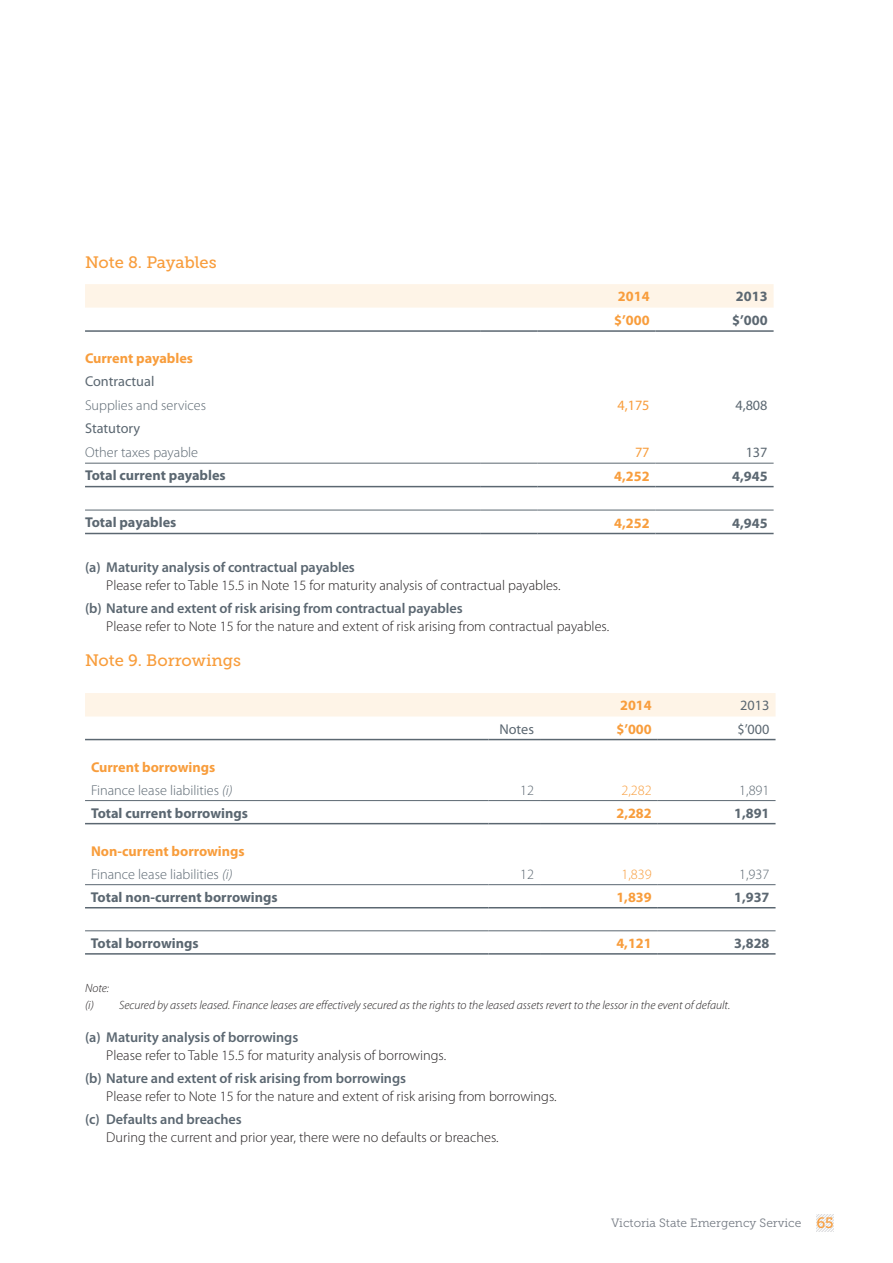
<style>
.page{position:relative;width:893px;height:1263px;background:#fff}
.page>*{position:absolute;margin:0;border:0;box-sizing:border-box;transform-origin:0 0}
.Heading_Level_2{font:16.5px "Museo Slab 500";color:#f89d3c}
.t1{font:300 14.25px/18px "Myriad Pro";color:#231f20}
.t2{font:700 14.25px "Myriad Pro";color:#5b6771}
.Body_Copy{font:300 14.25px "Myriad Pro";color:#5b6771}
.t3{font:700 14.25px "Myriad Pro";color:#f89d3c}
.t4{font:14.25px "Myriad Pro";color:#5b6771}
.t5{font:300 14.25px "Myriad Pro";color:#f89d3c}
.t6{font:14.25px "Myriad Pro";color:#f89d3c}
.Notes{font:italic 300 12px "Myriad Pro";color:#231f20}
.t7{font:12px "Museo Slab 300";color:#757b84}
.s1{font-weight:600;color:#5b6771}
.s2{font-style:italic}
.s3{font-family:"Museo Slab 500";font-size:15px;color:#f89d3c}
</style>
<div class="page">
<svg style="left:816px;top:1214px;width:18px;height:17px"></svg>
<div style="left:85px;top:284px;width:689px;height:24px;background:#fef4e7"></div>
<hr style="left:85px;top:486px;width:396px;height:1px;background:#5b6771">
<hr style="left:481px;top:486px;width:57px;height:1px;background:#5b6771">
<hr style="left:538px;top:486px;width:118px;height:1px;background:#5b6771">
<hr style="left:656px;top:486px;width:118px;height:1px;background:#5b6771">
<hr style="left:85px;top:463px;width:396px;height:1px;background:#5b6771">
<hr style="left:481px;top:463px;width:57px;height:1px;background:#5b6771">
<hr style="left:538px;top:463px;width:118px;height:1px;background:#5b6771">
<hr style="left:656px;top:463px;width:118px;height:1px;background:#5b6771">
<hr style="left:85px;top:330px;width:396px;height:2px;background:#5b6771">
<hr style="left:481px;top:330px;width:57px;height:2px;background:#5b6771">
<hr style="left:538px;top:330px;width:118px;height:2px;background:#5b6771">
<hr style="left:656px;top:330px;width:118px;height:2px;background:#5b6771">
<hr style="left:85px;top:510px;width:396px;height:1px;background:#5b6771">
<hr style="left:481px;top:510px;width:57px;height:1px;background:#5b6771">
<hr style="left:538px;top:510px;width:118px;height:1px;background:#5b6771">
<hr style="left:656px;top:510px;width:118px;height:1px;background:#5b6771">
<hr style="left:85px;top:533px;width:396px;height:1px;background:#5b6771">
<hr style="left:481px;top:533px;width:57px;height:1px;background:#5b6771">
<hr style="left:538px;top:533px;width:118px;height:1px;background:#5b6771">
<hr style="left:656px;top:533px;width:118px;height:1px;background:#5b6771">
<div style="left:85px;top:693px;width:690px;height:23px;background:#fef4e7"></div>
<hr style="left:85px;top:739px;width:403px;height:1px;background:#5b6771">
<hr style="left:488px;top:739px;width:52px;height:1px;background:#5b6771">
<hr style="left:540px;top:739px;width:118px;height:1px;background:#5b6771">
<hr style="left:658px;top:739px;width:117px;height:1px;background:#5b6771">
<hr style="left:85px;top:800px;width:403px;height:1px;background:#5b6771">
<hr style="left:488px;top:800px;width:52px;height:1px;background:#5b6771">
<hr style="left:540px;top:800px;width:118px;height:1px;background:#5b6771">
<hr style="left:658px;top:800px;width:117px;height:1px;background:#5b6771">
<hr style="left:85px;top:907px;width:403px;height:1px;background:#5b6771">
<hr style="left:488px;top:907px;width:52px;height:1px;background:#5b6771">
<hr style="left:540px;top:907px;width:118px;height:1px;background:#5b6771">
<hr style="left:658px;top:907px;width:117px;height:1px;background:#5b6771">
<hr style="left:85px;top:884px;width:403px;height:1px;background:#5b6771">
<hr style="left:488px;top:884px;width:52px;height:1px;background:#5b6771">
<hr style="left:540px;top:884px;width:118px;height:1px;background:#5b6771">
<hr style="left:658px;top:884px;width:117px;height:1px;background:#5b6771">
<hr style="left:85px;top:823px;width:403px;height:1px;background:#5b6771">
<hr style="left:488px;top:823px;width:52px;height:1px;background:#5b6771">
<hr style="left:540px;top:823px;width:118px;height:1px;background:#5b6771">
<hr style="left:658px;top:823px;width:117px;height:1px;background:#5b6771">
<hr style="left:85px;top:930px;width:403px;height:1px;background:#5b6771">
<hr style="left:488px;top:930px;width:52px;height:1px;background:#5b6771">
<hr style="left:540px;top:930px;width:118px;height:1px;background:#5b6771">
<hr style="left:658px;top:930px;width:117px;height:1px;background:#5b6771">
<hr style="left:85px;top:953px;width:403px;height:2px;background:#5b6771">
<hr style="left:488px;top:953px;width:52px;height:2px;background:#5b6771">
<hr style="left:540px;top:953px;width:118px;height:2px;background:#5b6771">
<hr style="left:658px;top:953px;width:117px;height:2px;background:#5b6771">
<p class="Heading_Level_2" style="left:85px;top:253px;width:133px">Note 8. Payables</p>
<p class="t3" style="left:618px;top:287px;width:33px">2014</p>
<p class="t2" style="left:736px;top:287px;width:33px">2013</p>
<p class="t3" style="left:614px;top:311px;width:37px">$’000</p>
<p class="t2" style="left:732px;top:311px;width:37px">$’000</p>
<p class="t3" style="left:85px;top:349px;width:110px">Current payables</p>
<p class="t4" style="left:85px;top:373px;width:71px">Contractual</p>
<p class="Body_Copy" style="left:85px;top:397px;width:123px">Supplies and services</p>
<p class="t6" style="left:617px;top:397px;width:34px">4,175</p>
<p class="t4" style="left:735px;top:397px;width:34px">4,808</p>
<p class="t4" style="left:85px;top:420px;width:57px">Statutory</p>
<p class="Body_Copy" style="left:85px;top:444px;width:115px">Other taxes payable</p>
<p class="t6" style="left:635px;top:444px;width:16px">77</p>
<p class="t4" style="left:746px;top:444px;width:23px">137</p>
<p class="t2" style="left:85px;top:466px;width:142px">Total current payables</p>
<p class="t3" style="left:614px;top:467px;width:37px">4,252</p>
<p class="t2" style="left:732px;top:467px;width:37px">4,945</p>
<p class="t2" style="left:85px;top:513px;width:93px">Total payables</p>
<p class="t3" style="left:614px;top:513px;width:37px">4,252</p>
<p class="t2" style="left:732px;top:513px;width:37px">4,945</p>
<p class="t1" style="left:106px;top:558px;width:456px;text-indent:-21px"><span class="s1">(a) Maturity analysis of contractual payables<br></span>Please refer to Table 15.5 in Note 15 for maturity analysis of contractual payables.</p>
<p class="t1" style="left:106px;top:599px;width:504px;text-indent:-21px"><span class="s1">(b) Nature and extent of risk arising from contractual payables<br></span>Please refer to Note 15 for the nature and extent of risk arising from contractual payables.</p>
<p class="Heading_Level_2" style="left:85px;top:651px;width:158px">Note 9. Borrowings</p>
<p class="t3" style="left:620px;top:696px;width:33px">2014</p>
<p class="t4" style="left:740px;top:696px;width:31px">2013</p>
<p class="t4" style="left:499px;top:720px;width:36px">Notes</p>
<p class="t3" style="left:616px;top:719px;width:37px">$’000</p>
<p class="t4" style="left:737px;top:720px;width:34px">$’000</p>
<p class="t3" style="left:91px;top:757px;width:126px">Current borrowings</p>
<p class="Body_Copy" style="left:91px;top:782px;width:143px">Finance lease liabilities <span class="s2">(i)</span></p>
<p class="Body_Copy" style="left:520px;top:782px;width:15px">12</p>
<p class="t5" style="left:621px;top:782px;width:32px">2,282</p>
<p class="Body_Copy" style="left:739px;top:782px;width:32px">1,891</p>
<p class="t2" style="left:91px;top:803px;width:158px">Total current borrowings</p>
<p class="t3" style="left:616px;top:803px;width:37px">2,282</p>
<p class="t2" style="left:734px;top:803px;width:37px">1,891</p>
<p class="t3" style="left:91px;top:841px;width:155px">Non-current borrowings</p>
<p class="Body_Copy" style="left:91px;top:866px;width:143px">Finance lease liabilities <span class="s2">(i)</span></p>
<p class="Body_Copy" style="left:520px;top:866px;width:15px">12</p>
<p class="t5" style="left:621px;top:866px;width:32px">1,839</p>
<p class="Body_Copy" style="left:739px;top:866px;width:32px">1,937</p>
<p class="t2" style="left:91px;top:888px;width:188px">Total non-current borrowings</p>
<p class="t3" style="left:616px;top:888px;width:37px">1,839</p>
<p class="t2" style="left:734px;top:888px;width:37px">1,937</p>
<p class="t2" style="left:91px;top:934px;width:109px">Total borrowings</p>
<p class="t3" style="left:616px;top:934px;width:37px">4,121</p>
<p class="t2" style="left:734px;top:934px;width:37px">3,828</p>
<p class="Notes" style="left:85px;top:981px;width:26px">Note:</p>
<p class="Notes" style="left:85px;top:997px;width:647px">(i) Secured by assets leased. Finance leases are effectively secured as the rights to the leased assets revert to the lessor in the event of default.</p>
<p class="t1" style="left:106px;top:1028px;width:341px;text-indent:-21px"><span class="s1">(a) Maturity analysis of borrowings<br></span>Please refer to Table 15.5 for maturity analysis of borrowings.</p>
<p class="t1" style="left:106px;top:1069px;width:452px;text-indent:-21px"><span class="s1">(b) Nature and extent of risk arising from borrowings<br></span>Please refer to Note 15 for the nature and extent of risk arising from borrowings.</p>
<p class="t1" style="left:106px;top:1110px;width:394px;text-indent:-21px"><span class="s1">(c) Defaults and breaches<br></span>During the current and prior year, there were no defaults or breaches.</p>
<p class="t7" style="left:611px;top:1216px;width:224px">Victoria State Emergency Service <span class="s3">65</span></p>
</div>
